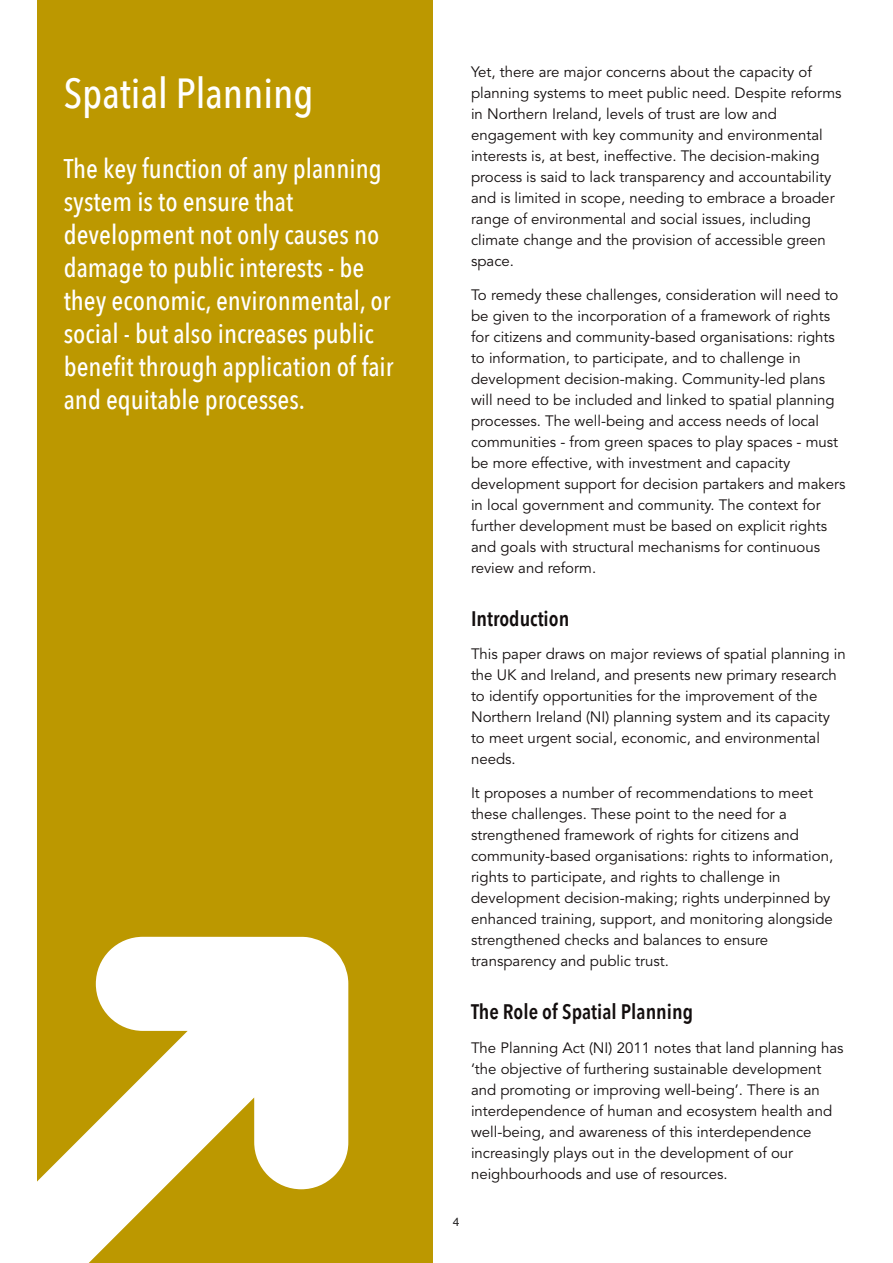
<style>
.page{position:relative;width:893px;height:1263px;background:#fff}
.page>*{position:absolute;margin:0;border:0;box-sizing:border-box;transform-origin:0 0}
.t1{font:500 42px "Avenir Next Condensed";color:#fff}
.t2{font:500 27px/33px "Avenir Next Condensed";color:#fff}
.t3{font:600 21px "Avenir Next Condensed";color:#130e0e}
.t4{font:15px/21px "Avenir LT Std";color:#130e0e}
.t5{font:12px "Helvetica";color:#272526}
</style>
<div class="page">
<div style="left:37px;top:0;width:396px;height:1263px;background:#bc9800"></div>
<svg style="left:37px;top:937px;width:311px;height:326px;fill:#fff"></svg>
<p class="t1" style="left:64px;top:66px;width:251px">Spatial Planning</p>
<p class="t2" style="left:64px;top:153px;width:331px">The key function of any planning system is to ensure that development not only causes no damage to public interests - be they economic, environmental, or social - but also increases public benefit through application of fair and equitable processes.</p>
<p class="t4" style="left:471px;top:63px;width:372px">Yet, there are major concerns about the capacity of planning systems to meet public need. Despite reforms in Northern Ireland, levels of trust are low and engagement with key community and environmental interests is, at best, ineffective. The decision-making process is said to lack transparency and accountability and is limited in scope, needing to embrace a broader range of environmental and social issues, including climate change and the provision of accessible green space.</p>
<p class="t4" style="left:471px;top:286px;width:376px">To remedy these challenges, consideration will need to be given to the incorporation of a framework of rights for citizens and community-based organisations: rights to information, to participate, and to challenge in development decision-making. Community-led plans will need to be included and linked to spatial planning processes. The well-being and access needs of local communities - from green spaces to play spaces - must be more effective, with investment and capacity development support for decision partakers and makers in local government and community. The context for further development must be based on explicit rights and goals with structural mechanisms for continuous review and reform.</p>
<p class="t3" style="left:471px;top:605px;width:100px">Introduction</p>
<p class="t4" style="left:471px;top:645px;width:376px">This paper draws on major reviews of spatial planning in the UK and Ireland, and presents new primary research to identify opportunities for the improvement of the Northern Ireland (NI) planning system and its capacity to meet urgent social, economic, and environmental needs.</p>
<p class="t4" style="left:471px;top:784px;width:364px">It proposes a number of recommendations to meet these challenges. These point to the need for a strengthened framework of rights for citizens and community-based organisations: rights to information, rights to participate, and rights to challenge in development decision-making; rights underpinned by enhanced training, support, and monitoring alongside strengthened checks and balances to ensure transparency and public trust.</p>
<p class="t3" style="left:471px;top:998px;width:224px">The Role of Spatial Planning</p>
<p class="t4" style="left:471px;top:1038px;width:374px">The Planning Act (NI) 2011 notes that land planning has ‘the objective of furthering sustainable development and promoting or improving well-being’. There is an interdependence of human and ecosystem health and well-being, and awareness of this interdependence increasingly plays out in the development of our neighbourhoods and use of resources.</p>
<p class="t5" style="left:453px;top:1217px;width:8px">4</p>
</div>
